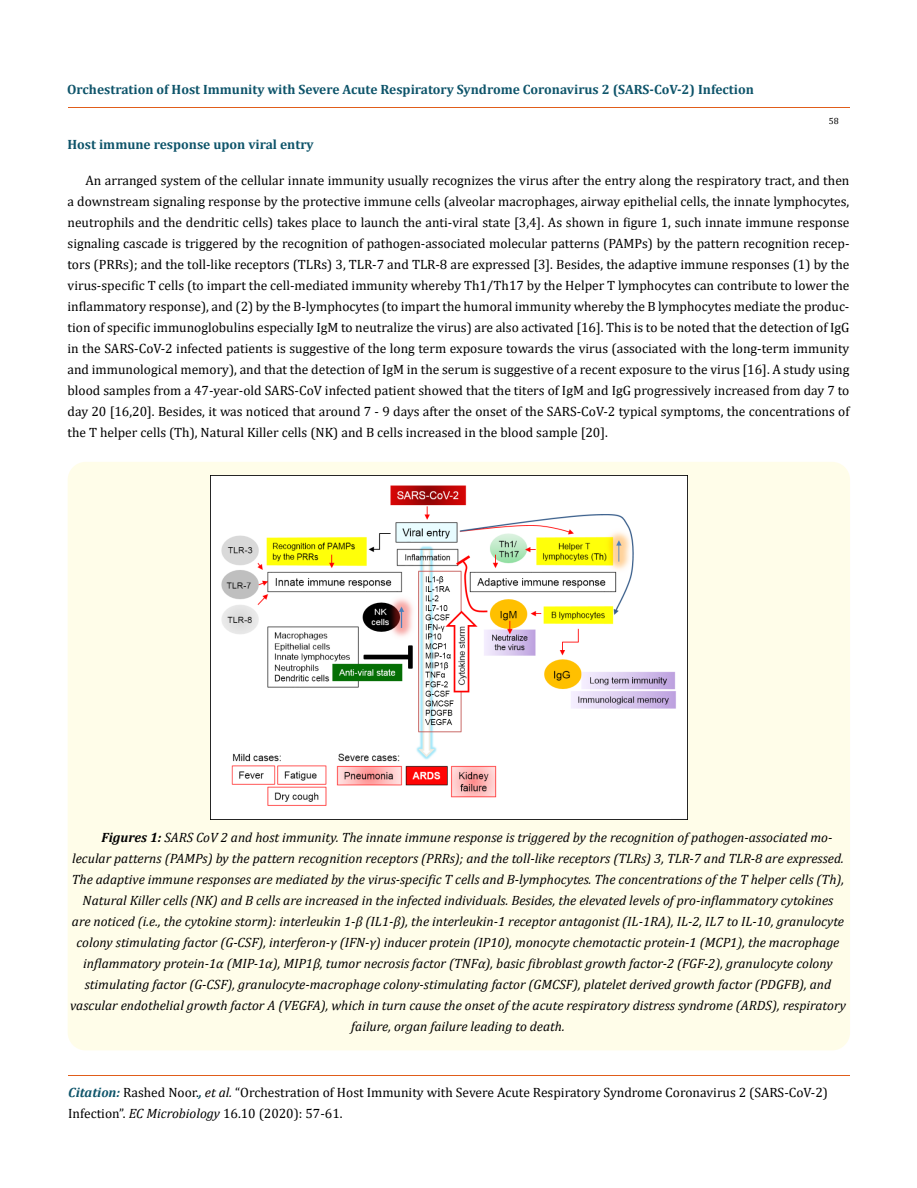
<style>
.page{position:relative;width:917px;height:1188px;background:#fff}
.page>*{position:absolute;margin:0;border:0;box-sizing:border-box;transform-origin:0 0}
.t1{font:13.5px/21px "Cambria";color:#000}
.t2{font:italic 13.5px "Cambria";color:#000}
.t3{font:700 13.5px "Cambria";color:#0e546a}
.t4{font:9px "Cambria";color:#000}
.s1{font-weight:700}
.s2{font-weight:700;font-style:italic;color:#0e546a}
.s3{font-style:italic}
</style>
<div class="page">
<hr style="left:68px;top:108px;width:781px;height:1px;background:#e05d1a">
<hr style="left:68px;top:1076px;width:781px;height:1px;background:#e05d1a">
<div style="left:68px;top:462px;width:782px;height:588px;background:#fffde9;border-radius:18px"></div>
<img style="left:210px;top:475px;width:477px;height:344px">
<p class="t3" style="left:67px;top:80px;width:688px">Orchestration of Host Immunity with Severe Acute Respiratory Syndrome Coronavirus 2 (SARS-CoV-2) Infection</p>
<p class="t4" style="left:828px;top:116px;width:11px">58</p>
<p class="t3" style="left:68px;top:135px;width:248px">Host immune response upon viral entry</p>
<p class="t1" style="left:68px;top:170px;width:783px;text-align:justify;text-indent:18px">An arranged system of the cellular innate immunity usually recognizes the virus after the entry along the respiratory tract, and then a downstream signaling response by the protective immune cells (alveolar macrophages, airway epithelial cells, the innate lymphocytes, neutrophils and the dendritic cells) takes place to launch the anti-viral state [3,4]. As shown in figure 1, such innate immune response signaling cascade is triggered by the recognition of pathogen-associated molecular patterns (PAMPs) by the pattern recognition recep&shy;tors (PRRs); and the toll-like receptors (TLRs) 3, TLR-7 and TLR-8 are expressed [3]. Besides, the adaptive immune responses (1) by the virus-specific T cells (to impart the cell-mediated immunity whereby Th1/Th17 by the Helper T lymphocytes can contribute to lower the inflammatory response), and (2) by the B-lymphocytes (to impart the humoral immunity whereby the B lymphocytes mediate the produc&shy;tion of specific immunoglobulins especially IgM to neutralize the virus) are also activated [16]. This is to be noted that the detection of IgG in the SARS-CoV-2 infected patients is suggestive of the long term exposure towards the virus (associated with the long-term immunity and immunological memory), and that the detection of IgM in the serum is suggestive of a recent exposure to the virus [16]. A study using blood samples from a 47-year-old SARS-CoV infected patient showed that the titers of IgM and IgG progressively increased from day 7 to day 20 [16,20]. Besides, it was noticed that around 7 - 9 days after the onset of the SARS-CoV-2 typical symptoms, the concentrations of the T helper cells (Th), Natural Killer cells (NK) and B cells increased in the blood sample [20].</p>
<p class="t2" style="left:102px;top:828px;width:732px"><span class="s1">Figures 1:</span> SARS CoV 2 and host immunity. The innate immune response is triggered by the recognition of pathogen-associated mo-</p>
<p class="t2" style="left:72px;top:849px;width:773px">lecular patterns (PAMPs) by the pattern recognition receptors (PRRs); and the toll-like receptors (TLRs) 3, TLR-7 and TLR-8 are expressed.</p>
<p class="t2" style="left:72px;top:870px;width:773px">The adaptive immune responses are mediated by the virus-specific T cells and B-lymphocytes. The concentrations of the T helper cells (Th),</p>
<p class="t2" style="left:83px;top:891px;width:752px">Natural Killer cells (NK) and B cells are increased in the infected individuals. Besides, the elevated levels of pro-inflammatory cytokines</p>
<p class="t2" style="left:72px;top:912px;width:773px">are noticed (i.e., the cytokine storm): interleukin 1-β (IL1-β), the interleukin-1 receptor antagonist (IL-1RA), IL-2, IL7 to IL-10, granulocyte</p>
<p class="t2" style="left:76px;top:933px;width:764px">colony stimulating factor (G-CSF), interferon-γ (IFN-γ) inducer protein (IP10), monocyte chemotactic protein-1 (MCP1), the macrophage</p>
<p class="t2" style="left:83px;top:954px;width:751px">inflammatory protein-1α (MIP-1α), MIP1β, tumor necrosis factor (TNFα), basic fibroblast growth factor-2 (FGF-2), granulocyte colony</p>
<p class="t2" style="left:85px;top:975px;width:748px">stimulating factor (G-CSF), granulocyte-macrophage colony-stimulating factor (GMCSF), platelet derived growth factor (PDGFB), and</p>
<p class="t2" style="left:70px;top:996px;width:777px">vascular endothelial growth factor A (VEGFA), which in turn cause the onset of the acute respiratory distress syndrome (ARDS), respiratory</p>
<p class="t2" style="left:351px;top:1017px;width:215px">failure, organ failure leading to death.</p>
<p class="t1" style="left:68px;top:1082px;width:761px"><span class="s2">Citation:</span> Rashed Noor.<span class="s2">,</span> <span class="s3">et al.</span> “Orchestration of Host Immunity with Severe Acute Respiratory Syndrome Coronavirus 2 (SARS-CoV-2)<br>Infection”. <span class="s3">EC Microbiology</span> 16.10 (2020): 57-61.</p>
</div>
